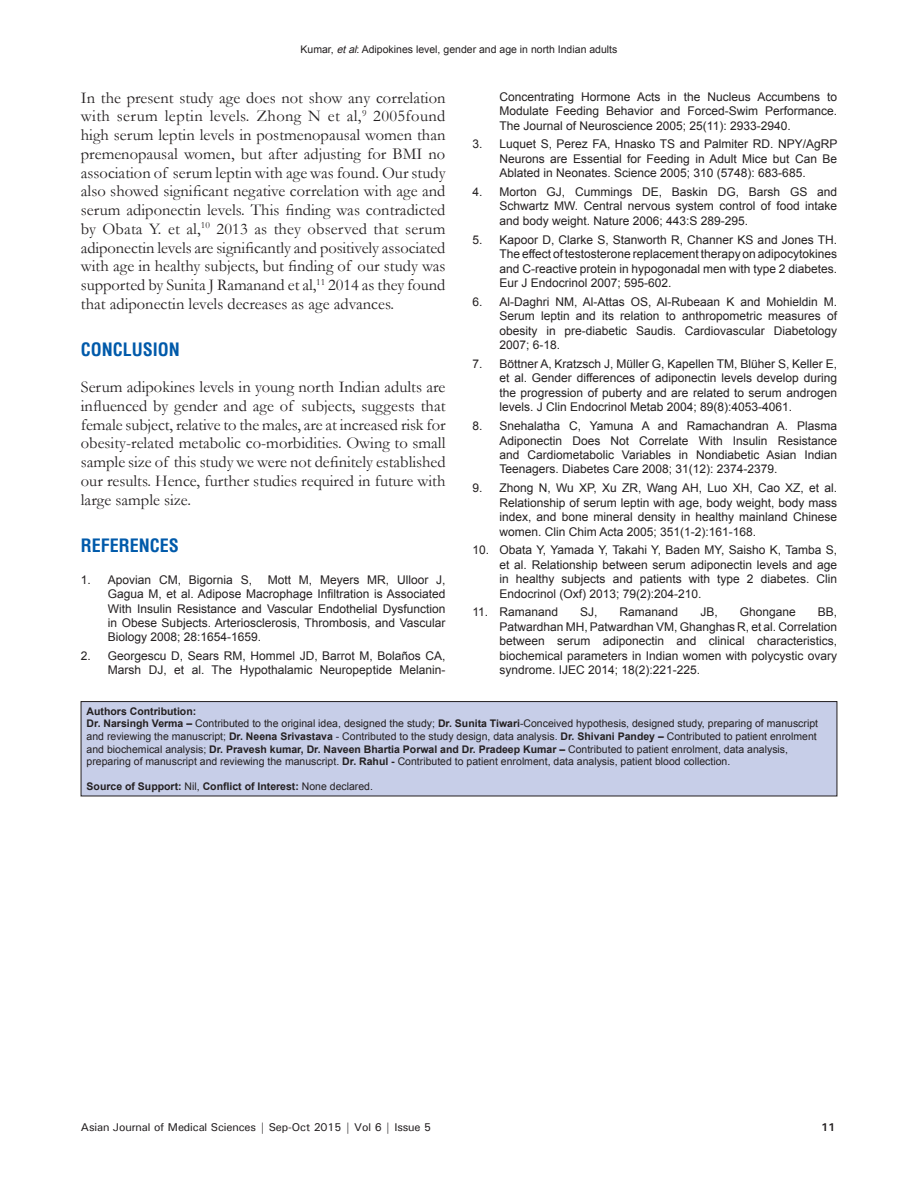
<style>
.page{position:relative;width:918px;height:1188px;background:#fff}
.page>*{position:absolute;margin:0;border:0;box-sizing:border-box;transform-origin:0 0}
.t1{font:700 condensed 18px "Helvetica";color:#015aaa}
.TX{font:16.5px/18.8px "Garamond";color:#231f20;text-align:justify}
.REF{font:12px/14.4px "Arial";color:#231f20;text-align:justify}
.t2{font:500 11.25px "Univers";letter-spacing:-.01em;color:#231f20}
.t3{font:700 11.25px "Univers";color:#231f20}
.SRC{font:10.5px/12.6px "Arial";color:#231f20}
.SRC-2{font:700 10.5px "Arial";color:#231f20}
.s1{font-style:italic}
.s2{font-weight:700}
.s3{font-weight:400}
</style>
<div class="page">
<div style="left:81px;top:702px;width:756px;height:94px;background:#c7cee8"></div>
<div style="left:81px;top:701px;width:756px;height:95px;border:1px solid #231f20"></div>
<p class="SRC" style="left:301px;top:43px;width:318px">Kumar, <span class="s1">etal</span>: Adipokines level, gender and age in north Indian adults</p>
<p class="TX" style="left:81px;top:88px;width:366px">In the present study age does not show any correlation with serum leptin levels. Zhong N et al,<sup>9</sup> 2005found high serum leptin levels in postmenopausal women than premenopausal women, but after adjusting for BMI no association of serum leptin with age was found. Our study also showed significant negative correlation with age and serum adiponectin levels. This finding was contradicted by Obata Y. et al,<sup>10</sup> 2013 as they observed that serum adiponectin levels are significantly and positively associated with age in healthy subjects, but finding of our study was supported by Sunita J Ramanand et al,<sup>11</sup> 2014 as they found that adiponectin levels decreases as age advances.</p>
<h1 class="t1" style="left:81px;top:338px;width:101px">CONCLUSION</h1>
<p class="TX" style="left:81px;top:377px;width:366px">Serum adipokines levels in young north Indian adults are influenced by gender and age of subjects, suggests that female subject, relative to the males, are at increased risk for obesity-related metabolic co-morbidities. Owing to small sample size of this study we were not definitely established our results. Hence, further studies required in future with large sample size.</p>
<h1 class="t1" style="left:81px;top:534px;width:100px">REFERENCES</h1>
<p class="REF" style="left:81px;top:572px;width:173px">1. Apovian CM, Bigornia S,</p>
<p class="REF" style="left:108px;top:572px;width:339px;text-indent:160px">Mott M, Meyers MR, Ulloor J, Gagua M, et al. Adipose Macrophage Infiltration is Associated With Insulin Resistance and Vascular Endothelial Dysfunction in Obese Subjects. Arteriosclerosis, Thrombosis, and Vascular Biology 2008; 28:1654-1659.</p>
<p class="REF" style="left:81px;top:648px;width:366px;text-align:right">2. Georgescu D, Sears RM, Hommel JD, Barrot M, Bolaños CA,<br>Marsh DJ, et al. The Hypothalamic Neuropeptide Melanin-</p>
<p class="REF" style="left:500px;top:89px;width:339px">Concentrating Hormone Acts in the Nucleus Accumbens to Modulate Feeding Behavior and Forced-Swim Performance.<br>The Journal of Neuroscience 2005; 25(11): 2933-2940.</p>
<p class="REF" style="left:500px;top:137px;width:339px;text-indent:-27px">3. Luquet S, Perez FA, Hnasko TS and Palmiter RD. NPY/AgRP Neurons are Essential for Feeding in Adult Mice but Can Be Ablated in Neonates. Science 2005; 310 (5748): 683-685.</p>
<p class="REF" style="left:500px;top:184px;width:339px;text-indent:-27px">4. Morton GJ, Cummings DE, Baskin DG, Barsh GS and Schwartz MW. Central nervous system control of food intake and body weight. Nature 2006; 443:S 289-295.</p>
<p class="REF" style="left:500px;top:232px;width:339px;text-indent:-27px">5. Kapoor D, Clarke S, Stanworth R, Channer KS and Jones TH.<br>The effect of testosterone replacement therapy on adipocytokines and C-reactive protein in hypogonadal men with type 2 diabetes.<br>Eur J Endocrinol 2007; 595-602.</p>
<p class="REF" style="left:500px;top:294px;width:339px;text-indent:-27px">6. Al-Daghri NM, Al-Attas OS, Al-Rubeaan K and Mohieldin M.<br>Serum leptin and its relation to anthropometric measures of obesity in pre-diabetic Saudis. Cardiovascular Diabetology 2007; 6-18.</p>
<p class="REF" style="left:500px;top:356px;width:339px;text-indent:-27px">7. Böttner A, Kratzsch J, Müller G, Kapellen TM, Blüher S, Keller E, et al. Gender differences of adiponectin levels develop during the progression of puberty and are related to serum androgen levels. J Clin Endocrinol Metab 2004; 89(8):4053-4061.</p>
<p class="REF" style="left:500px;top:419px;width:339px;text-indent:-27px">8. Snehalatha C, Yamuna A and Ramachandran A. Plasma Adiponectin Does Not Correlate With Insulin Resistance and Cardiometabolic Variables in Nondiabetic Asian Indian Teenagers. Diabetes Care 2008; 31(12): 2374-2379.</p>
<p class="REF" style="left:500px;top:481px;width:339px;text-indent:-27px">9. Zhong N, Wu XP, Xu ZR, Wang AH, Luo XH, Cao XZ, et al.<br>Relationship of serum leptin with age, body weight, body mass index, and bone mineral density in healthy mainland Chinese women. Clin Chim Acta 2005; 351(1-2):161-168.</p>
<p class="REF" style="left:500px;top:543px;width:339px;text-indent:-27px">10. Obata Y, Yamada Y, Takahi Y, Baden MY, Saisho K, Tamba S, et al. Relationship between serum adiponectin levels and age in healthy subjects and patients with type 2 diabetes. Clin Endocrinol (Oxf) 2013; 79(2):204-210.</p>
<p class="REF" style="left:472px;top:605px;width:87px">11. Ramanand</p>
<p class="REF" style="left:580px;top:605px;width:19px">SJ,</p>
<p class="REF" style="left:620px;top:605px;width:60px">Ramanand</p>
<p class="REF" style="left:700px;top:605px;width:19px">JB,</p>
<p class="REF" style="left:740px;top:605px;width:58px">Ghongane</p>
<p class="REF" style="left:500px;top:605px;width:339px;text-indent:318px">BB, Patwardhan MH, Patwardhan VM, Ghanghas R, et al. Correlation between serum adiponectin and clinical characteristics, biochemical parameters in Indian women with polycystic ovary syndrome. IJEC 2014; 18(2):221-225.</p>
<p class="SRC-2" style="left:87px;top:704px;width:111px">Authors Contribution:</p>
<p class="SRC" style="left:87px;top:717px;width:733px"><span class="s2">Dr. Narsingh Verma –</span> Contributed to the original idea, designed the study; <span class="s2">Dr. Sunita Tiwari</span>-Conceived hypothesis, designed study, preparing of manuscript and reviewing the manuscript; <span class="s2">Dr. Neena Srivastava</span> - Contributed to the study design, data analysis. <span class="s2">Dr. Shivani Pandey –</span> Contributed to patient enrolment and biochemical analysis; <span class="s2">Dr. Pravesh kumar, Dr. Naveen Bhartia Porwal and Dr. Pradeep Kumar –</span> Contributed to patient enrolment, data analysis, preparing of manuscript and reviewing the manuscript. <span class="s2">Dr. Rahul -</span> Contributed to patient enrolment, data analysis, patient blood collection.</p>
<p class="SRC-2" style="left:87px;top:779px;width:288px">Source of Support: <span class="s3">Nil,</span> Conflict of Interest: <span class="s3">None declared.</span></p>
<p class="t2" style="left:81px;top:1120px;width:352px">Asian Journal of Medical Sciences | Sep-Oct 2015 | Vol 6 | Issue 5</p>
<p class="t3" style="left:821px;top:1120px;width:16px">11</p>
</div>
